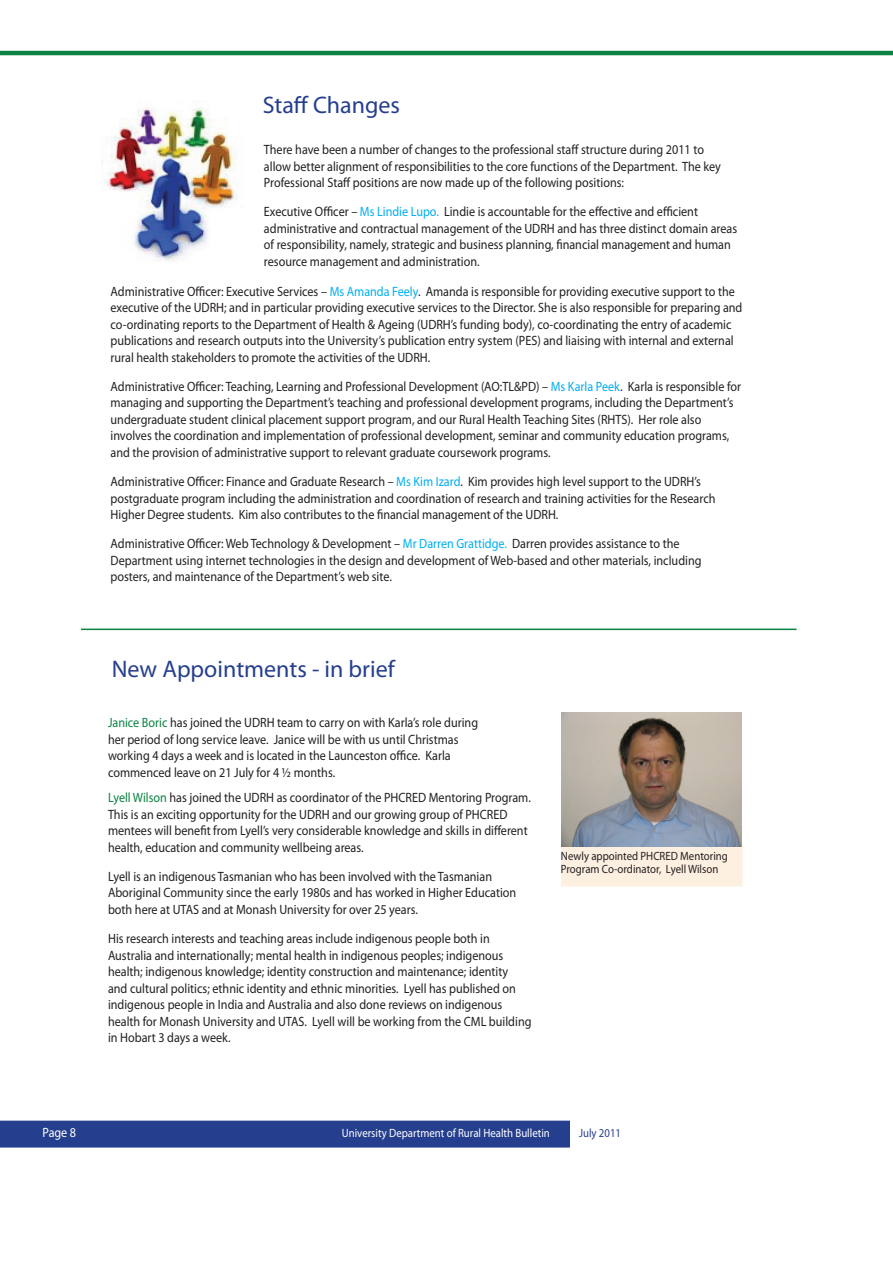
<style>
.page{position:relative;width:893px;height:1263px;background:#fff}
.page>*{position:absolute;margin:0;border:0;box-sizing:border-box;transform-origin:0 0}
.t1{font:24px "Myriad Pro";color:#253f8e}
.t2{font:13.5px/16.5px "Myriad Pro";color:#231f20;scale:.9 1}
.t3{font:13.5px "Myriad Pro";color:#fff;scale:.9 1}
.t4{font:12px/13.5px "Myriad Pro";color:#231f20;scale:.9 1}
.t5{font:12px "Myriad Pro";color:#fff;scale:.9 1}
.t6{font:12px "Myriad Pro";color:#253f8e;scale:.9 1}
.s1{color:#00aeef}
.s2{color:#0b8241}
</style>
<div class="page">
<hr style="left:0;top:51px;width:893px;height:4px;background:#0b8241">
<div style="left:0;top:1121px;width:570px;height:26px;background:#253f8e"></div>
<div style="left:561px;top:846px;width:182px;height:41px;background:#fef0e1"></div>
<hr style="left:81px;top:629px;width:715px;height:1px;background:#0b8241">
<img style="left:561px;top:712px;width:180px;height:134px">
<img style="left:101px;top:100px;width:136px;height:161px">
<h1 class="t1" style="left:263px;top:90px;width:139px">Staff Changes</h1>
<p class="t2" style="left:264px;top:141px;width:509px">There have been a number of changes to the professional staff structure during 2011 to allow better alignment of responsibilities to the core functions of the Department. The key<br>Professional Staff positions are now made up of the following positions:</p>
<p class="t2" style="left:264px;top:203px;width:527px">Executive Officer – <span class="s1">Ms Lindie Lupo.</span> Lindie is accountable for the effective and efficient administrative and contractual management of the UDRH and has three distinct domain areas of responsibility, namely, strategic and business planning, financial management and human resource management and administration.</p>
<p class="t2" style="left:111px;top:283px;width:704px">Administrative Officer: Executive Services – <span class="s1">Ms Amanda Feely</span>. Amanda is responsible for providing executive support to the executive of the UDRH; and in particular providing executive services to the Director. She is also responsible for preparing and co-ordinating reports to the Department of Health &amp; Ageing (UDRH’s funding body), co-coordinating the entry of academic publications and research outputs into the University’s publication entry system (PES) and liaising with internal and external rural health stakeholders to promote the activities of the UDRH.</p>
<p class="t2" style="left:111px;top:378px;width:702px">Administrative Officer: Teaching, Learning and Professional Development (AO:TL&amp;PD) – <span class="s1">Ms Karla Peek</span>. Karla is responsible for managing and supporting the Department’s teaching and professional development programs, including the Department’s undergraduate student clinical placement support program, and our Rural Health Teaching Sites (RHTS). Her role also involves the coordination and implementation of professional development, seminar and community education programs, and the provision of administrative support to relevant graduate coursework programs.</p>
<p class="t2" style="left:111px;top:473px;width:674px">Administrative Officer: Finance and Graduate Research – <span class="s1">Ms Kim Izard</span>. Kim provides high level support to the UDRH’s postgraduate program including the administration and coordination of research and training activities for the Research<br>Higher Degree students. Kim also contributes to the financial management of the UDRH.</p>
<p class="t2" style="left:111px;top:535px;width:658px">Administrative Officer: Web Technology &amp; Development – <span class="s1">Mr Darren Grattidge.</span> Darren provides assistance to the<br>Department using internet technologies in the design and development of Web-based and other materials, including posters, and maintenance of the Department’s web site.</p>
<h1 class="t1" style="left:112px;top:654px;width:284px">New Appointments - in brief</h1>
<p class="t2" style="left:108px;top:714px;width:413px"><span class="s2">Janice Boric</span> has joined the UDRH team to carry on with Karla’s role during her period of long service leave. Janice will be with us until Christmas working 4 days a week and is located in the Launceston office. Karla commenced leave on 21 July for 4 ½ months.</p>
<p class="t2" style="left:108px;top:789px;width:471px"><span class="s2">Lyell Wilson</span> has joined the UDRH as coordinator of the PHCRED Mentoring Program.<br>This is an exciting opportunity for the UDRH and our growing group of PHCRED mentees will benefit from Lyell’s very considerable knowledge and skills in different health, education and community wellbeing areas.</p>
<p class="t2" style="left:108px;top:868px;width:455px">Lyell is an indigenous Tasmanian who has been involved with the Tasmanian<br>Aboriginal Community since the early 1980s and has worked in Higher Education both here at UTAS and at Monash University for over 25 years.</p>
<p class="t2" style="left:108px;top:930px;width:472px">His research interests and teaching areas include indigenous people both in Australia and internationally; mental health in indigenous peoples; indigenous health; indigenous knowledge; identity construction and maintenance; identity<br>and cultural politics; ethnic identity and ethnic minorities. Lyell has published on indigenous people in India and Australia and also done reviews on indigenous health for Monash University and UTAS. Lyell will be working from the CML building in Hobart 3 days a week.</p>
<p class="t4" style="left:561px;top:849px;width:187px">Newly appointed PHCRED Mentoring<br>Program Co-ordinator, Lyell Wilson</p>
<p class="t3" style="left:43px;top:1124px;width:39px">Page 8</p>
<p class="t5" style="left:342px;top:1125px;width:233px">University Department of Rural Health Bulletin</p>
<p class="t6" style="left:579px;top:1125px;width:48px">July 2011</p>
</div>
